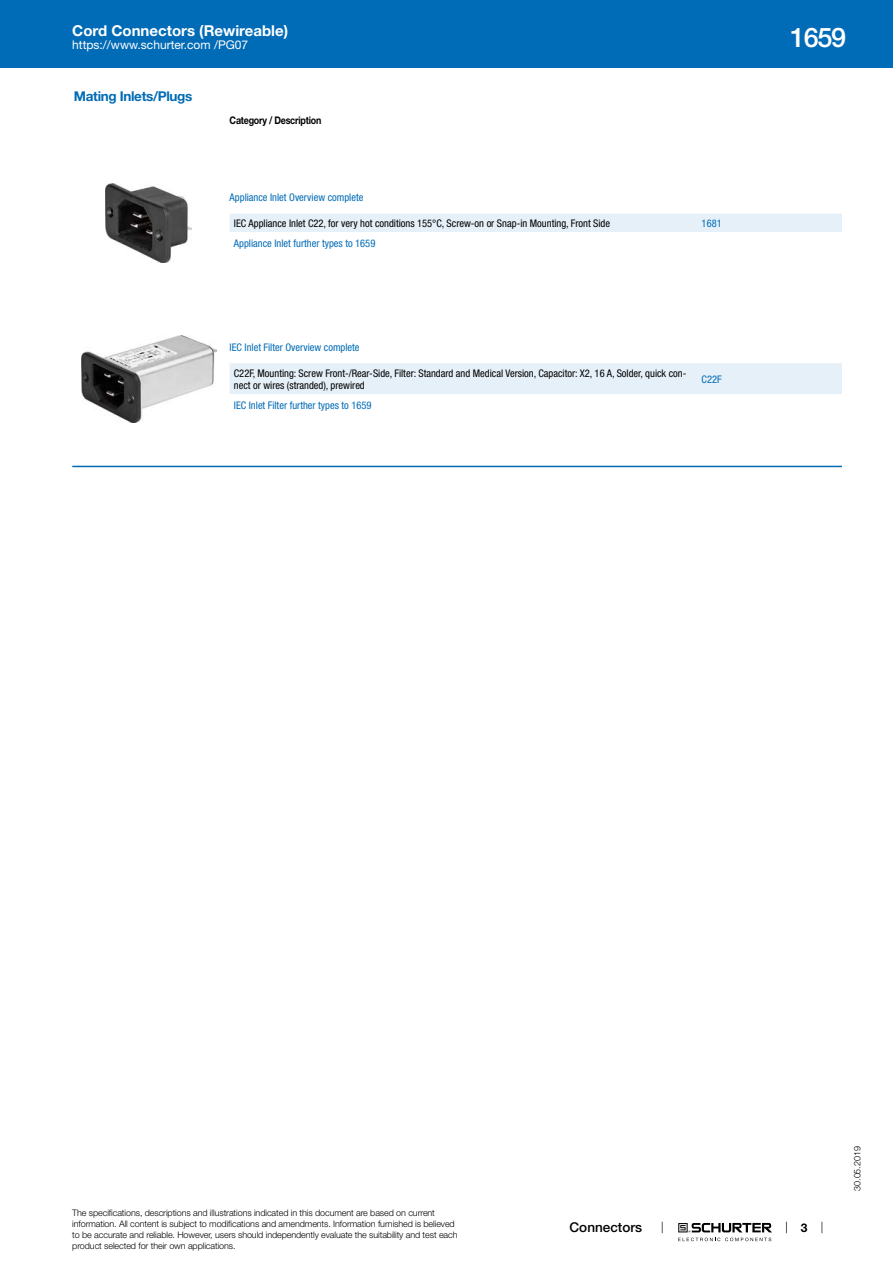
<style>
.page{position:relative;width:893px;height:1263px;background:#fff}
.page>*{position:absolute;margin:0;border:0;box-sizing:border-box;transform-origin:0 0}
.t1{font:500 27px "Helvetica Neue LT";color:#fff}
.t2{font:700 15px "Helvetica Neue LT";color:#fff}
.t3{font:700 13.5px "Helvetica Neue LT";letter-spacing:-.025em;color:#006bb6}
.t4{font:500 13.5px "Helvetica Neue LT";color:#000}
.t5{font:12px "Helvetica Neue LT";color:#fff}
.t6{font:700 12px "Helvetica Neue LT";color:#000}
.t7{font:condensed 10.5px/12.6px "Helvetica Neue LT";color:#000}
.t8{font:condensed 10.5px "Helvetica Neue LT";color:#006bb6}
.t9{font:700 10.5px "Helvetica Neue LT";letter-spacing:-.025em;color:#000;scale:.85 1}
.t10{font:300 9px/10.8px "Helvetica Neue LT";letter-spacing:-.01em;color:#000}
</style>
<div class="page">
<svg style="left:678px;top:1223px;width:94px;height:18px"></svg>
<div style="left:0;top:0;width:893px;height:68px;background:#006bb6"></div>
<img style="left:106px;top:183px;width:86px;height:80px">
<div style="left:230px;top:214px;width:612px;height:18px;background:#e6f0f8"></div>
<img style="left:81px;top:335px;width:135px;height:87px">
<div style="left:230px;top:363px;width:612px;height:31px;background:#e6f0f8"></div>
<hr style="left:72px;top:466px;width:770px;height:1px;background:#006bb6">
<h2 class="t2" style="left:72px;top:21px;width:217px">Cord Connectors (Rewireable)</h2>
<h3 class="t5" style="left:72px;top:38px;width:178px">https://www.schurter.com /PG07</h3>
<h3 class="t3" style="left:74px;top:88px;width:120px">Mating Inlets/Plugs</h3>
<p class="t9" style="left:230px;top:114px;width:109px">Category / Description</p>
<p class="t8" style="left:230px;top:191px;width:135px">Appliance Inlet Overview complete</p>
<p class="t7" style="left:234px;top:217px;width:378px">IEC Appliance Inlet C22, for very hot conditions 155°C, Screw-on or Snap-in Mounting, Front Side</p>
<p class="t8" style="left:702px;top:217px;width:22px">1681</p>
<p class="t8" style="left:234px;top:237px;width:143px">Appliance Inlet further types to 1659</p>
<p class="t8" style="left:230px;top:341px;width:131px">IEC Inlet Filter Overview complete</p>
<p class="t7" style="left:234px;top:366px;width:454px">C22F, Mounting: Screw Front-/Rear-Side, Filter: Standard and Medical Version, Capacitor: X2, 16 A, Solder, quick con&shy;nect or wires (stranded), prewired</p>
<p class="t8" style="left:702px;top:373px;width:22px">C22F</p>
<p class="t8" style="left:234px;top:399px;width:139px">IEC Inlet Filter further types to 1659</p>
<h1 class="t1" style="left:790px;top:21px;width:57px">1659</h1>
<p class="t10" style="left:72px;top:1207px;width:387px">The specifications, descriptions and illustrations indicated in this document are based on current information. All content is subject to modifications and amendments. Information furnished is believed to be accurate and reliable. However, users should independently evaluate the suitability and test each product selected for their own applications.</p>
<h3 class="t4" style="left:570px;top:1219px;width:74px">Connectors</h3>
<h3 class="t6" style="left:801px;top:1220px;width:8px">3</h3>
<p class="t10" style="left:852px;top:1191px;width:46px;rotate:-90deg">30.05.2019</p>
</div>
